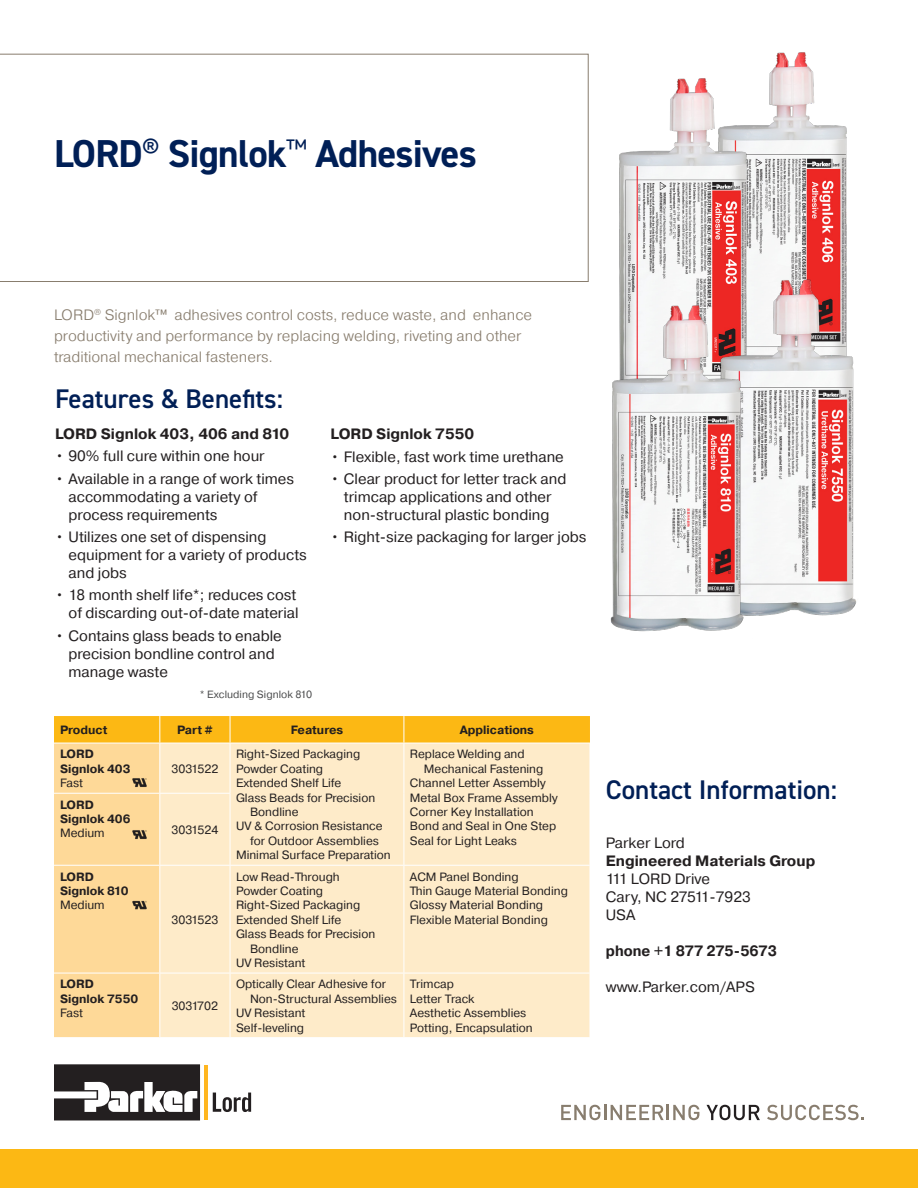
<style>
.page{position:relative;width:918px;height:1188px;background:#fff}
.page>*{position:absolute;margin:0;border:0;box-sizing:border-box;transform-origin:0 0}
.t1{font:700 39px "DIN2014";letter-spacing:-.02em;color:#001f56}
.Section_Header{font:600 27px "DIN2014";color:#001f56}
.Bulleted_List{font:15px/18px "Pragmatica";color:#231f20}
.Intro_Body{font:300 15px/21px "Pragmatica";color:#887d6e}
.Contact_Info_01{font:15px "Pragmatica";color:#231f20}
.Bulleted_List-2{font:700 15px "Pragmatica";color:#231f20}
.Contact_Info_02{font:700 15px "Pragmatica";color:#231f20}
.Contact_Info_02-2{font:700 15px "Pragmatica";color:#231f20;scale:.95 1}
.Table{font:12px/14.4px "Pragmatica";color:#231f20}
.Table-2{font:700 12px/14.4px "Pragmatica";color:#231f20}
.Note{font:10.5px "Pragmatica";letter-spacing:.005em;color:#4b4c4d}
</style>
<div class="page">
<div style="left:0;top:1150px;width:918px;height:38px;background:#fcb814"></div>
<svg style="left:561px;top:1105px;width:138px;height:15px"></svg>
<svg style="left:707px;top:1105px;width:53px;height:15px"></svg>
<svg style="left:767px;top:1105px;width:97px;height:15px"></svg>
<svg style="left:55px;top:1064px;width:145px;height:56px"></svg>
<hr style="left:205px;top:1065px;width:3px;height:55px;background:#ffb620">
<svg style="left:213px;top:1093px;width:38px;height:19px"></svg>
<img style="left:760px;top:52px;width:87px;height:220px">
<svg style="left:0;top:54px;width:589px;height:228px"></svg>
<svg style="left:54px;top:716px;width:536px;height:321px;background:#fde3b1"></svg>
<hr style="left:54px;top:793px;width:106px;height:1px;background:#fff">
<hr style="left:160px;top:793px;width:70px;height:1px;background:#fff">
<hr style="left:54px;top:865px;width:106px;height:1px;background:#fff">
<hr style="left:160px;top:865px;width:70px;height:1px;background:#fff">
<hr style="left:230px;top:865px;width:174px;height:1px;background:#fff">
<hr style="left:404px;top:865px;width:186px;height:1px;background:#fff">
<hr style="left:54px;top:973px;width:106px;height:1px;background:#fff">
<hr style="left:160px;top:973px;width:70px;height:1px;background:#fff">
<hr style="left:230px;top:973px;width:174px;height:1px;background:#fff">
<hr style="left:404px;top:973px;width:186px;height:1px;background:#fff">
<hr style="left:54px;top:743px;width:106px;height:1px;background:#fff">
<hr style="left:160px;top:743px;width:70px;height:1px;background:#fff">
<hr style="left:230px;top:743px;width:174px;height:1px;background:#fff">
<hr style="left:404px;top:743px;width:186px;height:1px;background:#fff">
<img style="left:132px;top:775px;width:15px;height:15px">
<img style="left:132px;top:827px;width:15px;height:15px">
<img style="left:132px;top:897px;width:15px;height:16px">
<img style="left:619px;top:78px;width:141px;height:220px">
<img style="left:707px;top:272px;width:150px;height:344px">
<img style="left:610px;top:298px;width:144px;height:334px">
<p class="t1" style="left:54px;top:127px;width:424px">LORD<sup>®</sup> Signlok<sup>™</sup> Adhesives</p>
<p class="Intro_Body" style="left:54px;top:304px;width:480px">LORD<sup>®</sup> Signlok™ adhesives control costs, reduce waste, and enhance productivity and performance by replacing welding, riveting and other traditional mechanical fasteners.</p>
<p class="Section_Header" style="left:55px;top:380px;width:229px">Features &amp; Benefits:</p>
<p class="Bulleted_List-2" style="left:55px;top:424px;width:236px">LORD Signlok 403, 406 and 810</p>
<p class="Bulleted_List" style="left:55px;top:448px;width:211px">• 90% full cure within one hour</p>
<p class="Bulleted_List" style="left:69px;top:470px;width:227px;text-indent:-14px">• Available in a range of work times accommodating a variety of process requirements</p>
<p class="Bulleted_List" style="left:69px;top:528px;width:240px;text-indent:-14px">• Utilizes one set of dispensing equipment for a variety of products and jobs</p>
<p class="Bulleted_List" style="left:55px;top:587px;width:245px;text-align:right">• 18 month shelf life*; reduces cost of discarding out-of-date material</p>
<p class="Bulleted_List" style="left:69px;top:627px;width:215px;text-indent:-14px">• Contains glass beads to enable precision bondline control and manage waste</p>
<p class="Note" style="left:200px;top:688px;width:114px">* Excluding Signlok 810</p>
<p class="Bulleted_List-2" style="left:330px;top:425px;width:145px">LORD Signlok 7550</p>
<p class="Bulleted_List" style="left:330px;top:448px;width:235px">• Flexible, fast work time urethane</p>
<p class="Bulleted_List" style="left:330px;top:470px;width:237px;text-align:center">• Clear product for letter track and trimcap applications and other non-structural plastic bonding</p>
<p class="Bulleted_List" style="left:330px;top:529px;width:258px">• Right-size packaging for larger jobs</p>
<p class="Table-2" style="left:60px;top:723px;width:49px">Product</p>
<p class="Table-2" style="left:177px;top:723px;width:37px">Part #</p>
<p class="Table-2" style="left:291px;top:723px;width:54px">Features</p>
<p class="Table-2" style="left:460px;top:723px;width:76px">Applications</p>
<p class="Table-2" style="left:60px;top:747px;width:72px">LORD<br>Signlok 403</p>
<p class="Table" style="left:60px;top:776px;width:24px">Fast</p>
<p class="Table" style="left:236px;top:747px;width:126px">Right-Sized Packaging</p>
<p class="Table" style="left:236px;top:762px;width:89px">Powder Coating</p>
<p class="Table" style="left:236px;top:776px;width:107px">Extended Shelf Life</p>
<p class="Table" style="left:236px;top:791px;width:141px">Glass Beads for Precision</p>
<p class="Table" style="left:250px;top:805px;width:50px">Bondline</p>
<p class="Table" style="left:236px;top:819px;width:148px">UV &amp; Corrosion Resistance</p>
<p class="Table" style="left:250px;top:834px;width:130px">for Outdoor Assemblies</p>
<p class="Table" style="left:236px;top:848px;width:156px">Minimal Surface Preparation</p>
<p class="Table" style="left:410px;top:747px;width:116px">Replace Welding and</p>
<p class="Table" style="left:424px;top:762px;width:121px">Mechanical Fastening</p>
<p class="Table" style="left:410px;top:776px;width:138px">Channel Letter Assembly</p>
<p class="Table" style="left:410px;top:791px;width:149px">Metal Box Frame Assembly<br>Corner Key Installation</p>
<p class="Table" style="left:410px;top:819px;width:148px">Bond and Seal in One Step</p>
<p class="Table" style="left:410px;top:834px;width:108px">Seal for Light Leaks</p>
<p class="Table" style="left:172px;top:762px;width:48px">3031522</p>
<p class="Table-2" style="left:60px;top:797px;width:35px">LORD</p>
<p class="Table-2" style="left:60px;top:812px;width:72px">Signlok 406</p>
<p class="Table" style="left:60px;top:826px;width:46px">Medium</p>
<p class="Table" style="left:172px;top:823px;width:48px">3031524</p>
<p class="Table-2" style="left:60px;top:869px;width:35px">LORD</p>
<p class="Table-2" style="left:60px;top:884px;width:70px">Signlok 810</p>
<p class="Table" style="left:60px;top:898px;width:46px">Medium</p>
<p class="Table" style="left:172px;top:913px;width:48px">3031523</p>
<p class="Table" style="left:410px;top:870px;width:110px">ACM Panel Bonding</p>
<p class="Table" style="left:410px;top:884px;width:160px">Thin Gauge Material Bonding<br>Glossy Material Bonding</p>
<p class="Table" style="left:410px;top:913px;width:139px">Flexible Material Bonding</p>
<p class="Table" style="left:236px;top:870px;width:105px">Low Read-Through</p>
<p class="Table" style="left:236px;top:884px;width:89px">Powder Coating</p>
<p class="Table" style="left:236px;top:898px;width:126px">Right-Sized Packaging</p>
<p class="Table" style="left:236px;top:913px;width:107px">Extended Shelf Life</p>
<p class="Table" style="left:236px;top:927px;width:141px">Glass Beads for Precision</p>
<p class="Table" style="left:250px;top:942px;width:50px">Bondline</p>
<p class="Table" style="left:236px;top:956px;width:71px">UV Resistant</p>
<p class="Table-2" style="left:60px;top:977px;width:35px">LORD</p>
<p class="Table-2" style="left:60px;top:992px;width:80px">Signlok 7550</p>
<p class="Table" style="left:60px;top:1006px;width:24px">Fast</p>
<p class="Table" style="left:172px;top:999px;width:48px">3031702</p>
<p class="Table" style="left:250px;top:977px;width:148px;text-indent:-14px">Optically Clear Adhesive for<br>Non-Structural Assemblies</p>
<p class="Table" style="left:236px;top:1006px;width:71px">UV Resistant</p>
<p class="Table" style="left:236px;top:1021px;width:70px">Self-leveling</p>
<p class="Table" style="left:410px;top:977px;width:46px">Trimcap</p>
<p class="Table" style="left:410px;top:992px;width:66px">Letter Track</p>
<p class="Table" style="left:410px;top:1006px;width:118px">Aesthetic Assemblies</p>
<p class="Table" style="left:410px;top:1021px;width:124px">Potting, Encapsulation</p>
<p class="Section_Header" style="left:606px;top:771px;width:233px">Contact Information:</p>
<p class="Contact_Info_01" style="left:606px;top:834px;width:80px">Parker Lord</p>
<p class="Contact_Info_02" style="left:606px;top:851px;width:211px">Engineered Materials Group</p>
<p class="Contact_Info_01" style="left:606px;top:870px;width:106px">111 LORD Drive</p>
<p class="Contact_Info_01" style="left:606px;top:888px;width:146px">Cary, NC 27511-7923</p>
<p class="Contact_Info_01" style="left:606px;top:906px;width:31px">USA</p>
<p class="Contact_Info_02-2" style="left:606px;top:941px;width:182px">phone +1 877 275-5673</p>
<p class="Contact_Info_01" style="left:606px;top:978px;width:151px">www.Parker.com/APS</p>
</div>
